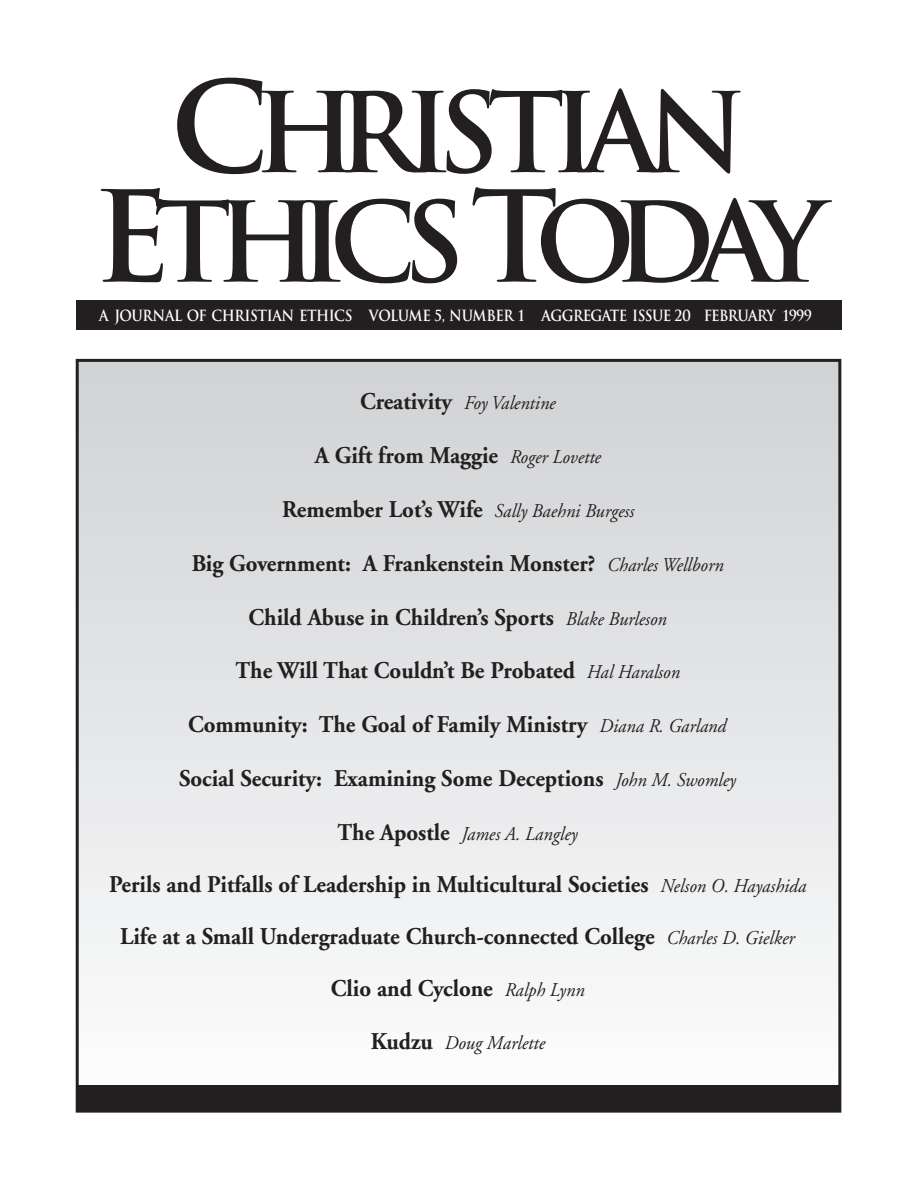
<style>
.page{position:relative;width:918px;height:1188px;background:#fff}
.page>*{position:absolute;margin:0;border:0;box-sizing:border-box;transform-origin:0 0}
.t1{font:700 108px/109.5px "Trajan";letter-spacing:-.145em;color:#231f20;text-align:center}
.t2{font:700 24px/52.2px "Adobe Garamond";color:#231f20;text-align:center;scale:.95 1}
.t3{font:italic 19.5px "Adobe Garamond";color:#231f20;scale:.95 1}
.t4{font:700 15px "Trajan";letter-spacing:-.04em;color:#fff;scale:.9 1}
.s1{font-size:123px}
.s2{font-weight:700;font-style:normal;font-size:24px}
.s3{font-weight:400;font-style:italic;font-size:19.5px}
</style>
<div class="page">
<div style="left:77px;top:360px;width:763px;height:751px;background:linear-gradient(to bottom,#d0d1d4,#fdfefe)"></div>
<div style="left:76px;top:300px;width:766px;height:30px;background:#231f20"></div>
<div style="left:77px;top:1086px;width:763px;height:25px;background:#231f20"></div>
<h1 class="t1" style="left:93px;top:80px;width:735px"><span class="s1">C</span>HRISTIAN<br><span class="s1">E</span>THICS <span class="s1">T</span>ODAY</h1>
<p class="t4" style="left:99px;top:307px;width:794px">A JOURNAL OF CHRISTIAN ETHICS VOLUME 5, NUMBER 1 AGGREGATE ISSUE 20 FEBRUARY 1999</p>
<p class="t3" style="left:360px;top:396px;width:207px"><span class="s2">Creativity</span> Foy Valentine</p>
<p class="t2" style="left:315px;top:432px;width:303px">A Gift from Maggie <span class="s3">Roger Lovette</span></p>
<p class="t3" style="left:282px;top:503px;width:372px"><span class="s2">Remember Lot’s Wife</span> Sally Baehni Burgess</p>
<p class="t2" style="left:192px;top:539px;width:562px">Big Government: A Frankenstein Monster? <span class="s3">Charles Wellborn</span></p>
<p class="t2" style="left:249px;top:593px;width:442px">Child Abuse in Children’s Sports <span class="s3">Blake Burleson</span></p>
<p class="t2" style="left:236px;top:647px;width:469px">The Will That Couldn’t Be Probated <span class="s3">Hal Haralson</span></p>
<p class="t2" style="left:188px;top:700px;width:568px">Community: The Goal of Family Ministry <span class="s3">Diana R. Garland</span></p>
<p class="t2" style="left:179px;top:754px;width:588px">Social Security: Examining Some Deceptions <span class="s3">John M. Swomley</span></p>
<p class="t3" style="left:338px;top:826px;width:254px"><span class="s2">The Apostle</span> James A. Langley</p>
<p class="t2" style="left:109px;top:860px;width:735px">Perils and Pitfalls of Leadership in Multicultural Societies <span class="s3">Nelson O. Hayashida<br></span>Life at a Small Undergraduate Church-connected College <span class="s3">Charles D. Gielker<br></span>Clio and Cyclone <span class="s3">Ralph Lynn</span></p>
<p class="t3" style="left:371px;top:1035px;width:185px"><span class="s2">Kudzu</span> Doug Marlette</p>
</div>
